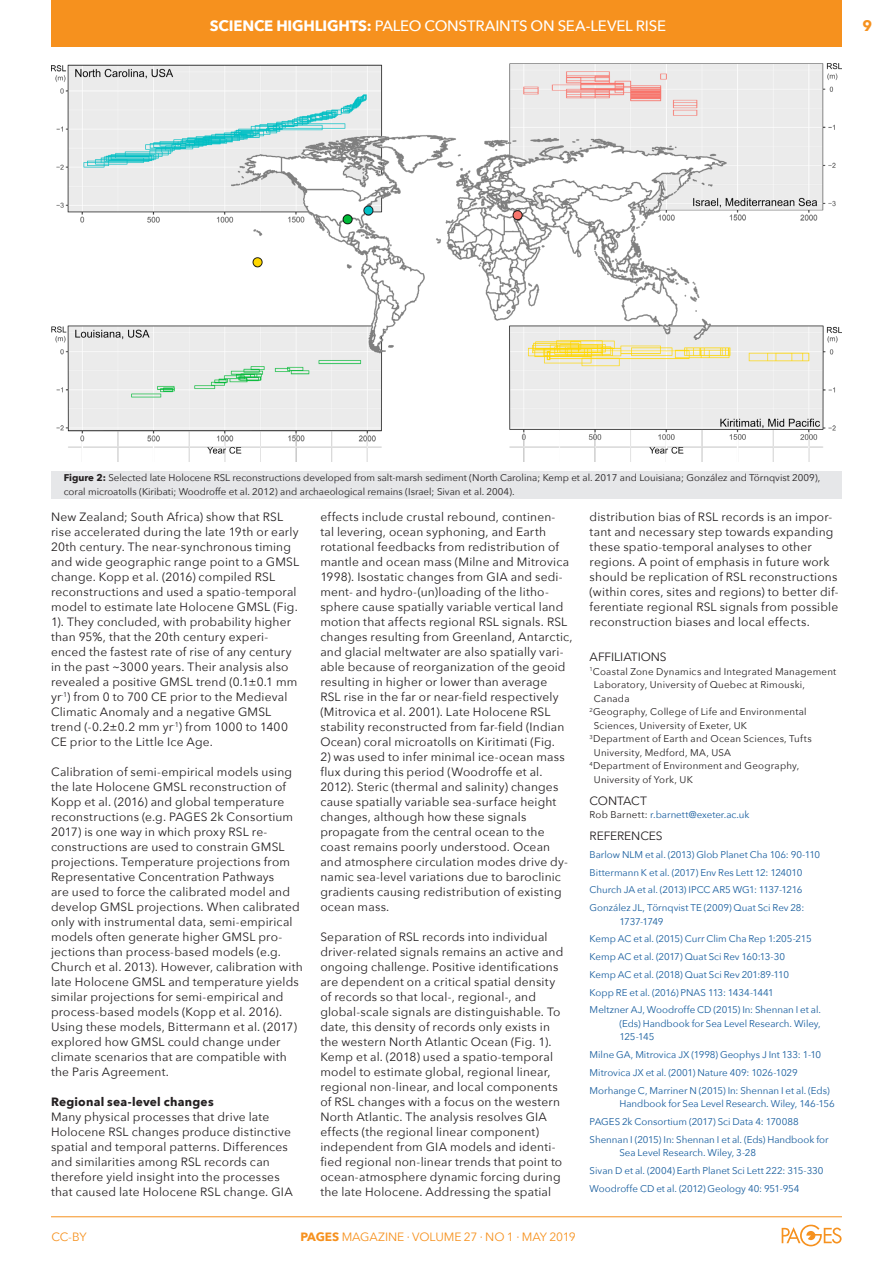
<style>
.page{position:relative;width:893px;height:1263px;background:#fff}
.page>*{position:absolute;margin:0;border:0;box-sizing:border-box;transform-origin:0 0}
.t1{font:500 15px "Avenir Next";letter-spacing:-.015em;color:#fff}
.t2{font:700 15px "Avenir Next";color:#f6911e}
._3col-text{font:12px/15px "Avenir Next";letter-spacing:.015em;color:#231f20}
.t3{font:12px "Avenir Next";letter-spacing:-.005em;color:#f6911e}
.ARTICLE-INFO-Title{font:12px "Avenir Next";letter-spacing:-.005em;color:#231f20}
._3col-subtitles{font:700 12px "Avenir Next";letter-spacing:.02em;color:#231f20}
.ARTICLE-INFO-Referen{font:9.75px/13.5px "Avenir Next";letter-spacing:-.005em;color:#175d9e}
.ARTICLE-INFO-Authors{font:9.75px/13.5px "Avenir Next";letter-spacing:.025em;color:#231f20}
.ARTICLE-Figure_Capti{font:9.75px/13.5px "Avenir Next";color:#231f20}
.ARTICLE-INFO-General{font:9.75px "Avenir Next";letter-spacing:.005em;color:#175d9e}
.s1{font-weight:700}
.s2{color:#231f20}
</style>
<div class="page">
<hr style="left:51px;top:1216px;width:791px;height:1px;background:#f6911e">
<svg style="left:782px;top:1225px;width:60px;height:21px"></svg>
<div style="left:51px;top:0;width:791px;height:46px;background:#f6911e"></div>
<div style="left:51px;top:472px;width:791px;height:27px;background:#e6e7e9"></div>
<img style="left:51px;top:64px;width:791px;height:397px">
<p class="t1" style="left:210px;top:13px;width:458px"><span class="s1">SCIENCE HIGHLIGHTS:</span> PALEO CONSTRAINTS ON SEA-LEVEL RISE</p>
<p class="t2" style="left:863px;top:12px;width:11px">9</p>
<p class="ARTICLE-Figure_Capti" style="left:64px;top:471px;width:758px"><span class="s1">Figure 2:</span> Selected late Holocene RSL reconstructions developed from salt-marsh sediment (North Carolina; Kemp et al. 2017 and Louisiana; González and Törnqvist 2009), coral microatolls (Kiribati; Woodroffe et al. 2012) and archaeological remains (Israel; Sivan et al. 2004).</p>
<p class="_3col-text" style="left:51px;top:509px;width:250px">New Zealand; South Africa) show that RSL rise accelerated during the late 19th or early 20th century. The near-synchronous timing and wide geographic range point to a GMSL change. Kopp et al. (2016) compiled RSL reconstructions and used a spatio-temporal model to estimate late Holocene GMSL (Fig.<br>1). They concluded, with probability higher than 95%, that the 20th century experi&shy;enced the fastest rate of rise of any century in the past ~3000 years. Their analysis also revealed a positive GMSL trend (0.1±0.1 mm yr<sup>-1</sup>) from 0 to 700 CE prior to the Medieval Climatic Anomaly and a negative GMSL trend (-0.2±0.2 mm yr<sup>-1</sup>) from 1000 to 1400<br>CE prior to the Little Ice Age.</p>
<p class="_3col-text" style="left:51px;top:764px;width:253px">Calibration of semi-empirical models using the late Holocene GMSL reconstruction of Kopp et al. (2016) and global temperature reconstructions (e.g. PAGES 2k Consortium 2017) is one way in which proxy RSL re&shy;constructions are used to constrain GMSL projections. Temperature projections from Representative Concentration Pathways<br>are used to force the calibrated model and develop GMSL projections. When calibrated only with instrumental data, semi-empirical models often generate higher GMSL pro&shy;jections than process-based models (e.g.<br>Church et al. 2013). However, calibration with late Holocene GMSL and temperature yields similar projections for semi-empirical and process-based models (Kopp et al. 2016).<br>Using these models, Bittermann et al. (2017) explored how GMSL could change under climate scenarios that are compatible with the Paris Agreement.</p>
<p class="_3col-subtitles" style="left:51px;top:1092px;width:164px">Regional sea-level changes</p>
<p class="_3col-text" style="left:51px;top:1109px;width:243px">Many physical processes that drive late Holocene RSL changes produce distinctive spatial and temporal patterns. Differences and similarities among RSL records can therefore yield insight into the processes that caused late Holocene RSL change. GIA</p>
<p class="_3col-text" style="left:320px;top:509px;width:254px">effects include crustal rebound, continen-<br>tal levering, ocean syphoning, and Earth rotational feedbacks from redistribution of mantle and ocean mass (Milne and Mitrovica 1998). Isostatic changes from GIA and sedi&shy;ment- and hydro-(un)loading of the litho&shy;sphere cause spatially variable vertical land motion that affects regional RSL signals. RSL changes resulting from Greenland, Antarctic, and glacial meltwater are also spatially vari&shy;able because of reorganization of the geoid resulting in higher or lower than average<br>RSL rise in the far or near-field respectively (Mitrovica et al. 2001). Late Holocene RSL stability reconstructed from far-field (Indian Ocean) coral microatolls on Kiritimati (Fig.</p>
<p class="_3col-text" style="left:320px;top:749px;width:249px">2) was used to infer minimal ice-ocean mass flux during this period (Woodroffe et al.<br>2012). Steric (thermal and salinity) changes cause spatially variable sea-surface height changes, although how these signals propagate from the central ocean to the coast remains poorly understood. Ocean and atmosphere circulation modes drive dy&shy;namic sea-level variations due to baroclinic gradients causing redistribution of existing ocean mass.</p>
<p class="_3col-text" style="left:320px;top:929px;width:245px">Separation of RSL records into individual driver-related signals remains an active and ongoing challenge. Positive identifications are dependent on a critical spatial density of records so that local-, regional-, and global-scale signals are distinguishable. To date, this density of records only exists in the western North Atlantic Ocean (Fig. 1).<br>Kemp et al. (2018) used a spatio-temporal model to estimate global, regional linear, regional non-linear, and local components of RSL changes with a focus on the western North Atlantic. The analysis resolves GIA effects (the regional linear component) independent from GIA models and identi&shy;fied regional non-linear trends that point to ocean-atmosphere dynamic forcing during the late Holocene. Addressing the spatial</p>
<p class="t3" style="left:51px;top:1227px;width:37px">CC-BY</p>
<p class="t3" style="left:300px;top:1227px;width:277px"><span class="s1">PAGES</span> MAGAZINE ∙ VOLUME 27 ∙ NO 1 ∙ May 2019</p>
<p class="_3col-text" style="left:590px;top:509px;width:250px">distribution bias of RSL records is an impor&shy;tant and necessary step towards expanding these spatio-temporal analyses to other regions. A point of emphasis in future work should be replication of RSL reconstructions (within cores, sites and regions) to better dif&shy;ferentiate regional RSL signals from possible reconstruction biases and local effects.</p>
<p class="ARTICLE-INFO-Title" style="left:590px;top:647px;width:79px">AFFILIATIONS</p>
<p class="ARTICLE-INFO-Authors" style="left:594px;top:664px;width:244px;text-indent:-4px"><sup>1</sup>Coastal Zone Dynamics and Integrated Management<br>Laboratory, University of Quebec at Rimouski,<br>Canada</p>
<p class="ARTICLE-INFO-Authors" style="left:594px;top:704px;width:214px;text-indent:-4px"><sup>2</sup>Geography, College of Life and Environmental<br>Sciences, University of Exeter, UK</p>
<p class="ARTICLE-INFO-Authors" style="left:594px;top:731px;width:219px;text-indent:-4px"><sup>3</sup>Department of Earth and Ocean Sciences, Tufts<br>University, Medford, MA, USA</p>
<p class="ARTICLE-INFO-Authors" style="left:594px;top:758px;width:207px;text-indent:-4px"><sup>4</sup>Department of Environment and Geography,<br>University of York, UK</p>
<p class="ARTICLE-INFO-Title" style="left:590px;top:790px;width:59px">CONTACT</p>
<p class="ARTICLE-INFO-General" style="left:590px;top:806px;width:161px"><span class="s2">Rob Barnett:</span> r.barnett@exeter.ac.uk</p>
<p class="ARTICLE-INFO-Title" style="left:590px;top:826px;width:75px">REFERENCES</p>
<p class="ARTICLE-INFO-Referen" style="left:590px;top:847px;width:232px">Barlow NLM et al. (2013) Glob Planet Cha 106: 90-110</p>
<p class="ARTICLE-INFO-Referen" style="left:590px;top:865px;width:214px">Bittermann K et al. (2017) Env Res Lett 12: 124010</p>
<p class="ARTICLE-INFO-Referen" style="left:590px;top:883px;width:214px">Church JA et al. (2013) IPCC AR5 WG1: 1137-1216</p>
<p class="ARTICLE-INFO-Referen" style="left:619px;top:900px;width:186px;text-indent:-30px">González JL, Törnqvist TE (2009) Quat Sci Rev 28:<br>1737-1749</p>
<p class="ARTICLE-INFO-Referen" style="left:590px;top:932px;width:223px">Kemp AC et al. (2015) Curr Clim Cha Rep 1:205-215</p>
<p class="ARTICLE-INFO-Referen" style="left:590px;top:950px;width:197px">Kemp AC et al. (2017) Quat Sci Rev 160:13-30</p>
<p class="ARTICLE-INFO-Referen" style="left:590px;top:967px;width:201px">Kemp AC et al. (2018) Quat Sci Rev 201:89-110</p>
<p class="ARTICLE-INFO-Referen" style="left:590px;top:985px;width:186px">Kopp RE et al. (2016) PNAS 113: 1434-1441</p>
<p class="ARTICLE-INFO-Referen" style="left:619px;top:1003px;width:203px;text-align:justify;text-indent:-30px">Meltzner AJ, Woodroffe CD (2015) In: Shennan I et al. (Eds) Handbook for Sea Level Research. Wiley, 125-145</p>
<p class="ARTICLE-INFO-Referen" style="left:590px;top:1048px;width:233px">Milne GA, Mitrovica JX (1998) Geophys J Int 133: 1-10</p>
<p class="ARTICLE-INFO-Referen" style="left:590px;top:1065px;width:210px">Mitrovica JX et al. (2001) Nature 409: 1026-1029</p>
<p class="ARTICLE-INFO-Referen" style="left:619px;top:1083px;width:217px;text-indent:-30px">Morhange C, Marriner N (2015) In: Shennan I et al. (Eds)<br>Handbook for Sea Level Research. Wiley, 146-156</p>
<p class="ARTICLE-INFO-Referen" style="left:590px;top:1114px;width:211px">PAGES 2k Consortium (2017) Sci Data 4: 170088</p>
<p class="ARTICLE-INFO-Referen" style="left:619px;top:1132px;width:211px;text-indent:-30px">Shennan I (2015) In: Shennan I et al. (Eds) Handbook for<br>Sea Level Research. Wiley, 3-28</p>
<p class="ARTICLE-INFO-Referen" style="left:590px;top:1163px;width:235px">Sivan D et al. (2004) Earth Planet Sci Lett 222: 315-330</p>
<p class="ARTICLE-INFO-Referen" style="left:590px;top:1181px;width:211px">Woodroffe CD et al. (2012) Geology 40: 951-954</p>
</div>
